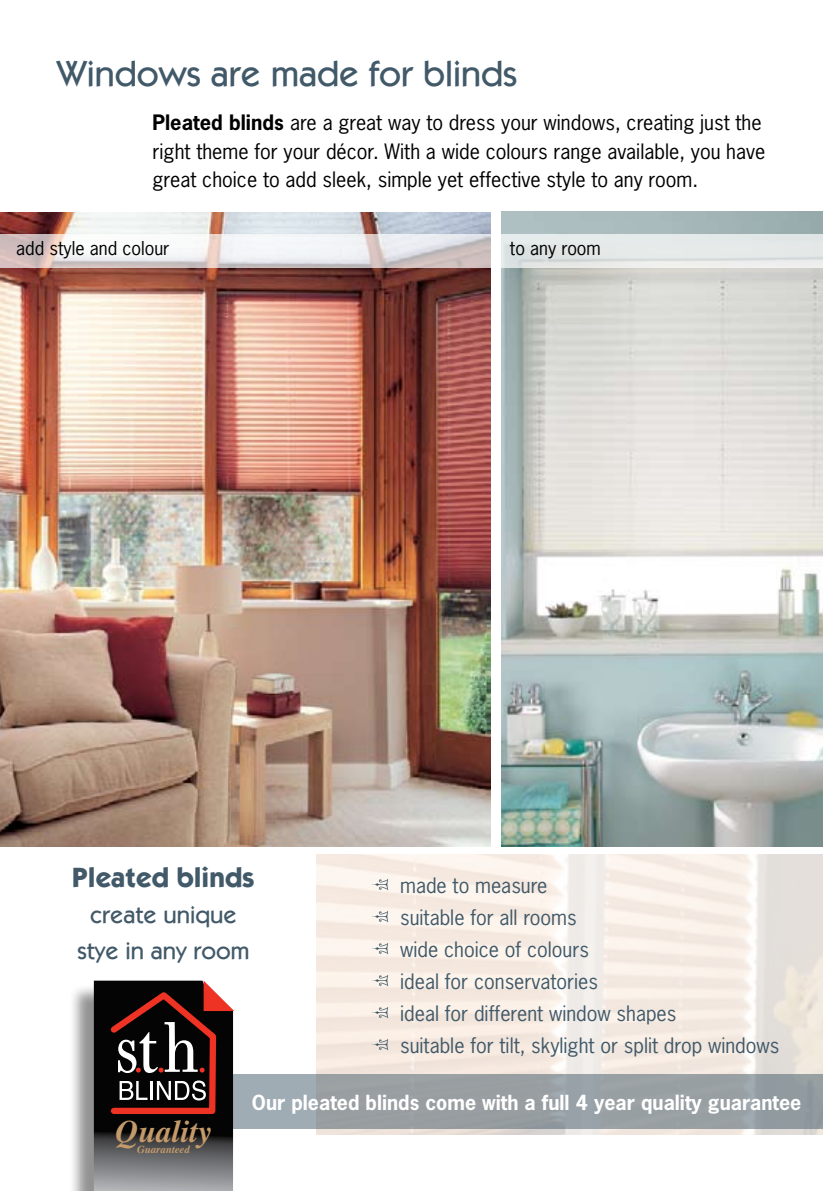
<style>
.page{position:relative;width:840px;height:1191px;background:#fff}
.page>*{position:absolute;margin:0;border:0;box-sizing:border-box;transform-origin:0 0}
.t1{font:500 36px "Itc Kabel";color:#415968}
.t2{font:italic 700 31.4px "Times";color:#c49a6b}
.t3{font:700 28px "Itc Kabel";color:#415968}
.t4{font:500 24px/36px "Itc Kabel";color:#415968;text-align:center}
.t5{font:20px/28px "News Gothic Std";color:#000}
.t6{font:20px/32px "News Gothic Std";color:#415968}
.t7{font:700 19.6px "News Gothic Std";color:#fff}
.t8{font:18px "News Gothic Std";color:#000}
.t9{font:italic 700 10.8px "Times";color:#c49a6b}
.s1{font-weight:700}
</style>
<div class="page">
<img style="left:501px;top:212px;width:321px;height:635px">
<img style="left:0;top:213px;width:490px;height:634px">
<svg style="left:0;top:234px;width:823px;height:34px"></svg>
<svg style="left:371px;top:879px;width:17px;height:11px"></svg>
<svg style="left:371px;top:911px;width:17px;height:11px"></svg>
<svg style="left:371px;top:943px;width:17px;height:11px"></svg>
<svg style="left:371px;top:975px;width:17px;height:11px"></svg>
<svg style="left:371px;top:1007px;width:17px;height:11px"></svg>
<svg style="left:371px;top:1039px;width:17px;height:11px"></svg>
<div style="left:203px;top:1074px;width:619px;height:55px;background:linear-gradient(to right,#9ea6ab,#949c9f)"></div>
<div style="left:68px;top:983px;width:160px;height:208px;background:#000;opacity:.43"></div>
<svg style="left:94px;top:980px;width:140px;height:211px;background:#463736"></svg>
<h1 class="t1" style="left:57px;top:52px;width:462px">Windows are made for blinds</h1>
<p class="t5" style="left:152px;top:109px;width:614px"><span class="s1">Pleated blinds</span> are a great way to dress your windows, creating just the right theme for your décor. With a wide colours range available, you have great choice to add sleek, simple yet effective style to any room.</p>
<p class="t8" style="left:16px;top:236px;width:155px">add style and colour</p>
<p class="t8" style="left:509px;top:236px;width:92px">to any room</p>
<h3 class="t3" style="left:72px;top:860px;width:184px">Pleated blinds</h3>
<p class="t4" style="left:77px;top:897px;width:174px">create unique stye in any room</p>
<p class="t6" style="left:400px;top:869px;width:380px">made to measure<br>suitable for all rooms<br>wide choice of colours<br>ideal for conservatories<br>ideal for different window shapes<br>suitable for tilt, skylight or split drop windows</p>
<h2 class="t2" style="left:115px;top:1101px;width:97px">Quality</h2>
<p class="t9" style="left:137px;top:1138px;width:54px">Guaranteed</p>
<p class="t7" style="left:252px;top:1089px;width:550px">Our pleated blinds come with a full 4 year quality guarantee</p>
</div>
